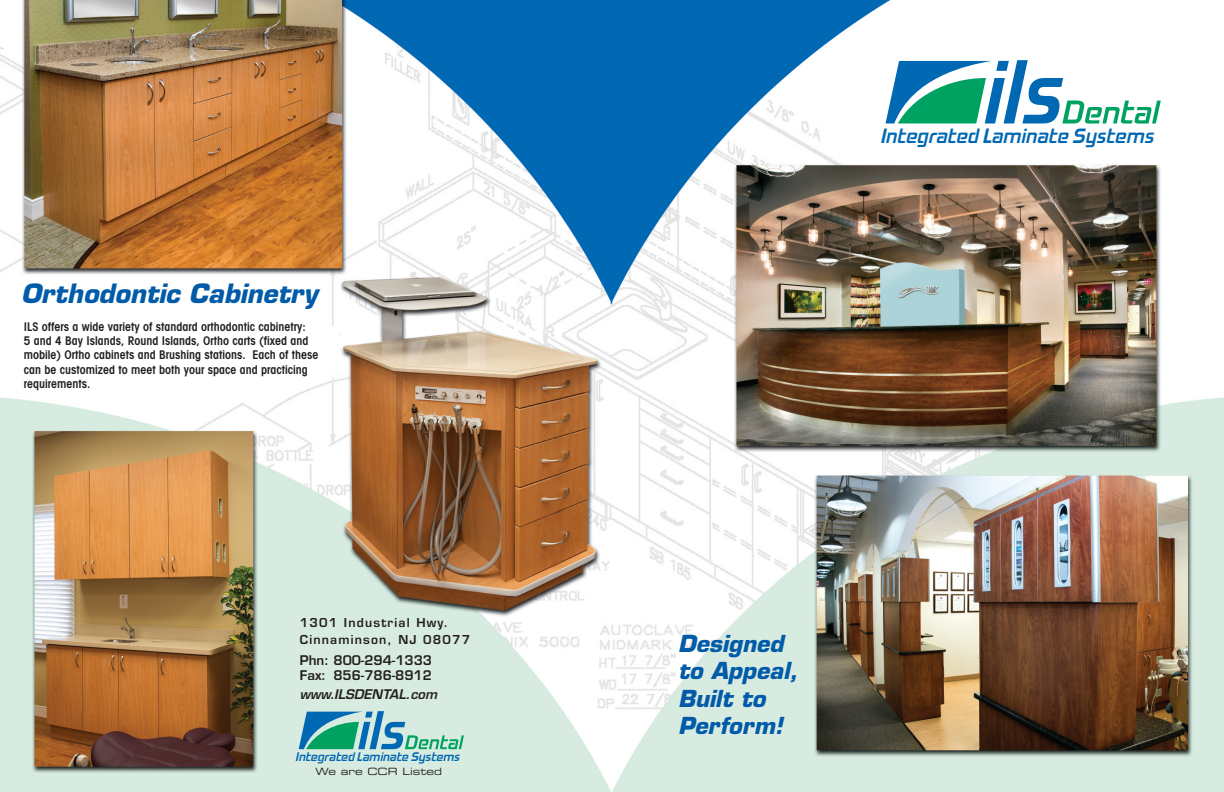
<style>
.page{position:relative;width:1224px;height:792px;background:#fff}
.page>*{position:absolute;margin:0;border:0;box-sizing:border-box;transform-origin:0 0}
.t1{font:italic 700 26px "Eurostile";color:#015ba9}
.t2{font:italic 700 22.9px/27.4px "Eurostile";color:#015ba9}
.t3{font:20.6px "Mirth";color:#0168b3}
.t4{font:600 13px/15px "Eurostile";color:#231f20}
.t5{font:italic 600 13px "Eurostile";color:#231f20}
.t6{font:12.4px "Mirth";color:#0168b3}
.t7{font:600 condensed 12px/14.4px "Avant Garde";color:#231f20}
.t8{font:600 12px/16.3px "Eurostile";letter-spacing:.1em;color:#231f20}
.t9{font:10px "Eurostile Extended Two";color:#231f20}
</style>
<div class="page">
<img style="left:0;top:0;width:1224px;height:792px">
<svg style="left:299px;top:711px;width:165px;height:39px;background:#78bdbb"></svg>
<svg style="left:886px;top:60px;width:275px;height:64px"></svg>
<h1 class="t1" style="left:21px;top:284px;width:298px">Orthodontic Cabinetry</h1>
<p class="t7" style="left:24px;top:320px;width:296px">ILS offers a wide variety of standard orthodontic cabinetry:<br>5 and 4 Bay Islands, Round Islands, Ortho carts (fixed and mobile) Ortho cabinets and Brushing stations. Each of these can be customized to meet both your space and practicing requirements.</p>
<p class="t8" style="left:300px;top:616px;width:172px">1301 Industrial Hwy.<br>Cinnaminson, NJ 08077</p>
<p class="t4" style="left:300px;top:654px;width:134px">Phn: 800-294-1333<br>Fax: 856-786-8912</p>
<p class="t5" style="left:300px;top:690px;width:139px">www.ILSDENTAL.com</p>
<p class="t6" style="left:296px;top:752px;width:166px">Integrated Laminate Systems</p>
<p class="t9" style="left:315px;top:768px;width:128px">We are CCR Listed</p>
<h3 class="t3" style="left:881px;top:129px;width:275px">Integrated Laminate Systems</h3>
<h2 class="t2" style="left:678px;top:632px;width:121px">Designed to Appeal,<br>Built to<br>Perform!</h2>
</div>
